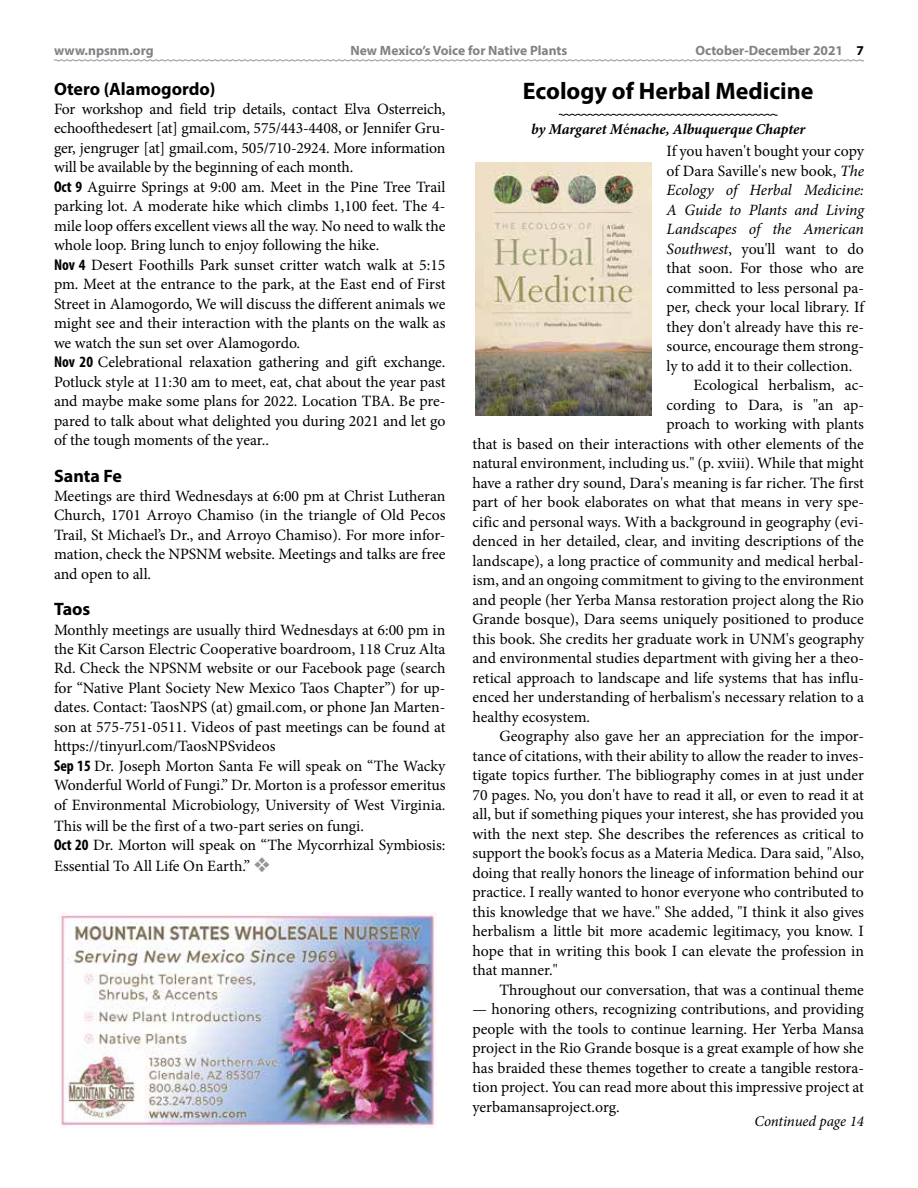
<style>
.page{position:relative;width:918px;height:1188px;background:#fff}
.page>*{position:absolute;margin:0;border:0;box-sizing:border-box;transform-origin:0 0}
.t1{font:700 24px "Myriad Pro";color:#000}
.t2{font:700 18px "Myriad Pro";color:#000}
.t3{font:15.75px/19.5px "Minion Pro";letter-spacing:-.005em;color:#000}
.t4{font:italic 15.75px "Minion Pro";letter-spacing:-.005em;color:#000}
.t5{font:italic 700 15px "Minion Pro";letter-spacing:-.005em;color:#000}
.t6{font:italic 15px "Minion Pro";letter-spacing:-.005em;color:#000}
.t7{font:700 13.5px "Myriad Pro";color:#808285}
.s1{color:#000}
.s2{font-family:"Myriad Pro";font-weight:700;font-stretch:condensed}
.s3{color:#939598}
.s4{font-weight:400;font-style:normal;font-size:15.75px}
.s5{font-style:italic}
</style>
<div class="page">
<svg style="left:54px;top:59px;width:810px;height:3px"></svg>
<img style="left:58px;top:912px;width:378px;height:216px">
<svg style="left:558px;top:113px;width:220px;height:3px"></svg>
<img style="left:475px;top:163px;width:177px;height:252px">
<p class="t7" style="left:54px;top:42px;width:101px">www.npsnm.org</p>
<p class="t7" style="left:351px;top:42px;width:218px">New Mexico’s Voice for Native Plants</p>
<p class="t7" style="left:695px;top:42px;width:170px">October-December 2021 <span class="s1">7</span></p>
<p class="t2" style="left:54px;top:77px;width:163px">Otero (Alamogordo)</p>
<p class="t3" style="left:54px;top:99px;width:393px">For workshop and field trip details, contact Elva Osterreich, echoofthedesert [at] gmail.com, 575/443-4408, or Jennifer Gru&shy;ger, jengruger [at] gmail.com, 505/710-2924. More information will be available by the beginning of each month.<br><span class="s2">Oct 9</span> Aguirre Springs at 9:00 am. Meet in the Pine Tree Trail parking lot. A moderate hike which climbs 1,100 feet. The 4- mile loop offers excellent views all the way. No need to walk the whole loop. Bring lunch to enjoy following the hike.<br><span class="s2">Nov 4</span> Desert Foothills Park sunset critter watch walk at 5:15 pm. Meet at the entrance to the park, at the East end of First Street in Alamogordo, We will discuss the different animals we might see and their interaction with the plants on the walk as we watch the sun set over Alamogordo.<br><span class="s2">Nov 20</span> Celebrational relaxation gathering and gift exchange.<br>Potluck style at 11:30 am to meet, eat, chat about the year past and maybe make some plans for 2022. Location TBA. Be pre&shy;pared to talk about what delighted you during 2021 and let go of the tough moments of the year..</p>
<p class="t2" style="left:54px;top:464px;width:70px">Santa Fe</p>
<p class="t3" style="left:54px;top:486px;width:393px;text-align:justify">Meetings are third Wednesdays at 6:00 pm at Christ Lutheran Church, 1701 Arroyo Chamiso (in the triangle of Old Pecos Trail, St Michael’s Dr., and Arroyo Chamiso). For more infor&shy;mation, check the NPSNM website. Meetings and talks are free and open to all.</p>
<p class="t2" style="left:54px;top:597px;width:38px">Taos</p>
<p class="t3" style="left:54px;top:620px;width:393px">Monthly meetings are usually third Wednesdays at 6:00 pm in the Kit Carson Electric Cooperative boardroom, 118 Cruz Alta Rd. Check the NPSNM website or our Facebook page (search for “Native Plant Society New Mexico Taos Chapter”) for up&shy;dates. Contact: TaosNPS (at) gmail.com, or phone Jan Marten&shy;son at 575-751-0511. Videos of past meetings can be found at https://tinyurl.com/TaosNPSvideos<br><span class="s2">Sep 15</span> Dr. Joseph Morton Santa Fe will speak on “The Wacky Wonderful World of Fungi.” Dr. Morton is a professor emeritus of Environmental Microbiology, University of West Virginia.</p>
<p class="t3" style="left:54px;top:816px;width:393px">This will be the first of a two-part series on fungi.<br><span class="s2">Oct 20</span> Dr. Morton will speak on “The Mycorrhizal Symbiosis:</p>
<p class="t3" style="left:54px;top:857px;width:218px">Essential To All Life On Earth.” <span class="s3">❖</span></p>
<h1 class="t1" style="left:523px;top:75px;width:292px">Ecology of Herbal Medicine</h1>
<p class="t5" style="left:531px;top:118px;width:276px">by Margaret M<span class="s4">é</span>nache, Albuquerque Chapter</p>
<p class="t3" style="left:667px;top:142px;width:199px">If you haven't bought your copy</p>
<p class="t3" style="left:667px;top:161px;width:199px">of Dara Saville's new book, <span class="s5">The</span></p>
<p class="t4" style="left:667px;top:180px;width:199px">Ecology of Herbal Medicine:</p>
<p class="t4" style="left:667px;top:199px;width:199px">A Guide to Plants and Living</p>
<p class="t4" style="left:667px;top:219px;width:199px">Landscapes of the American</p>
<p class="t3" style="left:667px;top:239px;width:199px"><span class="s5">Southwest</span>, you'll want to do</p>
<p class="t3" style="left:667px;top:259px;width:199px">that soon. For those who are</p>
<p class="t3" style="left:667px;top:278px;width:199px">committed to less personal pa-</p>
<p class="t3" style="left:667px;top:298px;width:199px">per, check your local library. If</p>
<p class="t3" style="left:667px;top:317px;width:199px">they don't already have this re-</p>
<p class="t3" style="left:667px;top:337px;width:199px">source, encourage them strong-</p>
<p class="t3" style="left:667px;top:356px;width:187px">ly to add it to their collection.</p>
<p class="t3" style="left:694px;top:376px;width:172px">Ecological herbalism, ac-</p>
<p class="t3" style="left:667px;top:395px;width:199px">cording to Dara, is "an ap-</p>
<p class="t3" style="left:667px;top:415px;width:199px">proach to working with plants</p>
<p class="t3" style="left:472px;top:434px;width:393px">that is based on their interactions with other elements of the</p>
<p class="t3" style="left:472px;top:454px;width:393px">natural environment, including us." (p. xviii). While that might</p>
<p class="t3" style="left:472px;top:473px;width:393px">have a rather dry sound, Dara's meaning is far richer. The first</p>
<p class="t3" style="left:472px;top:493px;width:393px">part of her book elaborates on what that means in very spe-</p>
<p class="t3" style="left:472px;top:512px;width:393px">cific and personal ways. With a background in geography (evi-</p>
<p class="t3" style="left:472px;top:532px;width:393px">denced in her detailed, clear, and inviting descriptions of the</p>
<p class="t3" style="left:472px;top:551px;width:393px">landscape), a long practice of community and medical herbal-</p>
<p class="t3" style="left:472px;top:571px;width:393px">ism, and an ongoing commitment to giving to the environment</p>
<p class="t3" style="left:472px;top:590px;width:393px">and people (her Yerba Mansa restoration project along the Rio</p>
<p class="t3" style="left:472px;top:610px;width:393px">Grande bosque), Dara seems uniquely positioned to produce</p>
<p class="t3" style="left:472px;top:629px;width:393px">this book. She credits her graduate work in UNM's geography</p>
<p class="t3" style="left:472px;top:649px;width:393px">and environmental studies department with giving her a theo-</p>
<p class="t3" style="left:472px;top:668px;width:393px">retical approach to landscape and life systems that has influ-</p>
<p class="t3" style="left:472px;top:688px;width:393px">enced her understanding of herbalism's necessary relation to a</p>
<p class="t3" style="left:472px;top:707px;width:119px">healthy ecosystem.</p>
<p class="t3" style="left:499px;top:727px;width:366px">Geography also gave her an appreciation for the impor-</p>
<p class="t3" style="left:472px;top:746px;width:393px">tance of citations, with their ability to allow the reader to inves-</p>
<p class="t3" style="left:472px;top:766px;width:393px">tigate topics further. The bibliography comes in at just under</p>
<p class="t3" style="left:472px;top:785px;width:393px">70 pages. No, you don't have to read it all, or even to read it at</p>
<p class="t3" style="left:472px;top:805px;width:393px">all, but if something piques your interest, she has provided you</p>
<p class="t3" style="left:472px;top:824px;width:393px">with the next step. She describes the references as critical to</p>
<p class="t3" style="left:472px;top:844px;width:393px">support the book’s focus as a Materia Medica. Dara said, "Also,</p>
<p class="t3" style="left:472px;top:863px;width:393px">doing that really honors the lineage of information behind our</p>
<p class="t3" style="left:472px;top:883px;width:393px">practice. I really wanted to honor everyone who contributed to</p>
<p class="t3" style="left:472px;top:902px;width:393px">this knowledge that we have." She added, "I think it also gives</p>
<p class="t3" style="left:472px;top:922px;width:393px">herbalism a little bit more academic legitimacy, you know. I</p>
<p class="t3" style="left:472px;top:941px;width:393px">hope that in writing this book I can elevate the profession in</p>
<p class="t3" style="left:472px;top:961px;width:87px">that manner."</p>
<p class="t3" style="left:499px;top:980px;width:366px">Throughout our conversation, that was a continual theme</p>
<p class="t3" style="left:472px;top:1000px;width:393px;text-align:justify">— honoring others, recognizing contributions, and providing people with the tools to continue learning. Her Yerba Mansa project in the Rio Grande bosque is a great example of how she has braided these themes together to create a tangible restora&shy;tion project. You can read more about this impressive project at yerbamansaproject.org.</p>
<p class="t6" style="left:755px;top:1111px;width:111px">Continued page 14</p>
</div>
